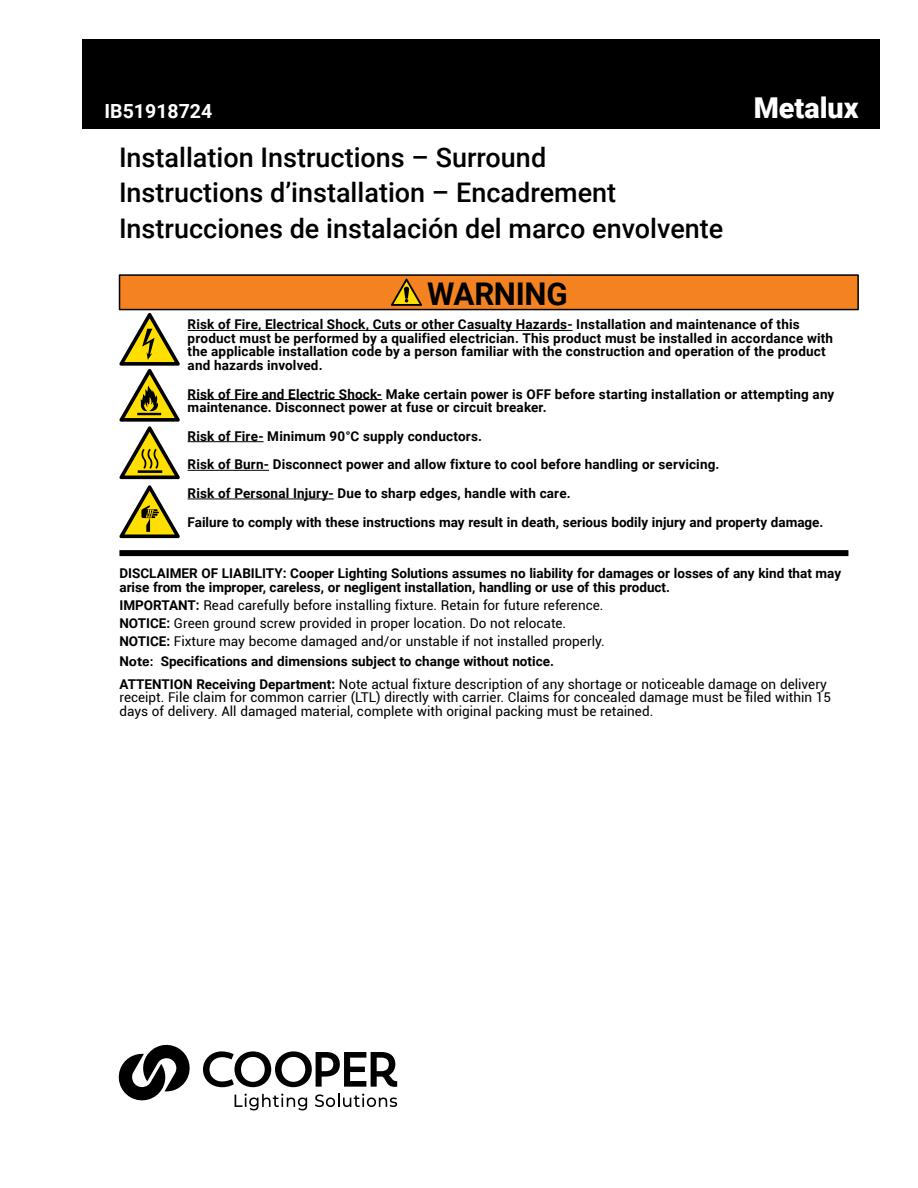
<style>
.page{position:relative;width:918px;height:1188px;background:#fff}
.page>*{position:absolute;margin:0;border:0;box-sizing:border-box;transform-origin:0 0}
.t1{font:700 31.35px "Roboto";letter-spacing:-.01em;color:#000}
.t2{font:900 28.65px "Roboto";color:#fff}
.t3{font:500 27px/36px "Roboto";color:#000}
.t4{font:700 19.5px "Roboto";color:#fff}
.t5{font:700 13.5px/13.5px "Roboto";letter-spacing:.01em;color:#000}
.t6{font:13.5px/18.1px "Roboto";color:#000}
.s1{font-weight:700}
.s2{font-family:"Univers LT Std"}
.s3{font-weight:400}
</style>
<div class="page">
<div style="left:82px;top:39px;width:797px;height:90px;background:#000"></div>
<svg style="left:118px;top:1044px;width:72px;height:57px"></svg>
<svg style="left:235px;top:1094px;width:72px;height:16px"></svg>
<svg style="left:315px;top:1094px;width:82px;height:13px"></svg>
<svg style="left:203px;top:1051px;width:194px;height:36px"></svg>
<div style="left:119px;top:550px;width:729px;height:6px;background:#000"></div>
<hr style="left:188px;top:330px;width:385px;height:1px;background:#000">
<hr style="left:188px;top:399px;width:194px;height:1px;background:#000">
<hr style="left:188px;top:441px;width:76px;height:1px;background:#000">
<hr style="left:188px;top:470px;width:81px;height:1px;background:#000">
<hr style="left:188px;top:499px;width:146px;height:1px;background:#000">
<svg style="left:119px;top:485px;width:61px;height:53px"></svg>
<svg style="left:119px;top:313px;width:61px;height:166px"></svg>
<div style="left:120px;top:275px;width:738px;height:35px;background:#f58220"></div>
<div style="left:119px;top:274px;width:740px;height:36px;border:2px solid #000"></div>
<svg style="left:391px;top:279px;width:31px;height:27px"></svg>
<h3 class="t4" style="left:105px;top:97px;width:109px">IB51918724</h3>
<h2 class="t2" style="left:754px;top:88px;width:106px">Metalux</h2>
<h3 class="t3" style="left:119px;top:138px;width:606px">Installation Instructions – Surround<br>Instructions d’installation – Encadrement<br>Instrucciones de instalación del marco envolvente</h3>
<h1 class="t1" style="left:427px;top:271px;width:142px">WARNING</h1>
<p class="t5" style="left:188px;top:317px;width:647px">Risk of Fire, Electrical Shock, Cuts or other Casualty Hazards- Installation and maintenance of this product must be performed by a qualified electrician. This product must be installed in accordance with the applicable installation code by a person familiar with the construction and operation of the product and hazards involved.</p>
<p class="t5" style="left:188px;top:387px;width:648px">Risk of Fire and Electric Shock- Make certain power is OFF before starting installation or attempting any maintenance. Disconnect power at fuse or circuit breaker.</p>
<p class="t5" style="left:188px;top:421px;width:637px;line-height:28.7px">Risk of Fire- Minimum 90°C supply conductors.<br>Risk of Burn- Disconnect power and allow fixture to cool before handling or servicing.<br>Risk of Personal Injury- Due to sharp edges, handle with care.<br>Failure to comply with these instructions may result in death, serious bodily injury and property damage.</p>
<p class="t5" style="left:119px;top:566px;width:723px">DISCLAIMER OF LIABILITY: Cooper Lighting Solutions assumes no liability for damages or losses of any kind that may arise from the improper, careless, or negligent installation, handling or use of this product.</p>
<p class="t6" style="left:119px;top:595px;width:487px"><span class="s1">IMPORTANT:</span> Read carefully before installing fixture. Retain for future reference.<br><span class="s1">NOTICE:</span> Green ground screw provided in proper location. Do not relocate.<br><span class="s1">NOTICE:</span> Fixture may become damaged and/or unstable if not installed properly.</p>
<p class="t5" style="left:119px;top:650px;width:709px;line-height:22.5px">N<span class="s2">ote:</span> Specifications and dimensions subject to change without notice.<br>ATTENTION Receiving Department: <span class="s3">Note actual fixture description of any shortage or noticeable damage on delivery</span></p>
<p class="t6" style="left:119px;top:690px;width:713px;line-height:13.5px">receipt. File claim for common carrier (LTL) directly with carrier. Claims for concealed damage must be filed within 15 days of delivery. All damaged material, complete with original packing must be retained.</p>
</div>
